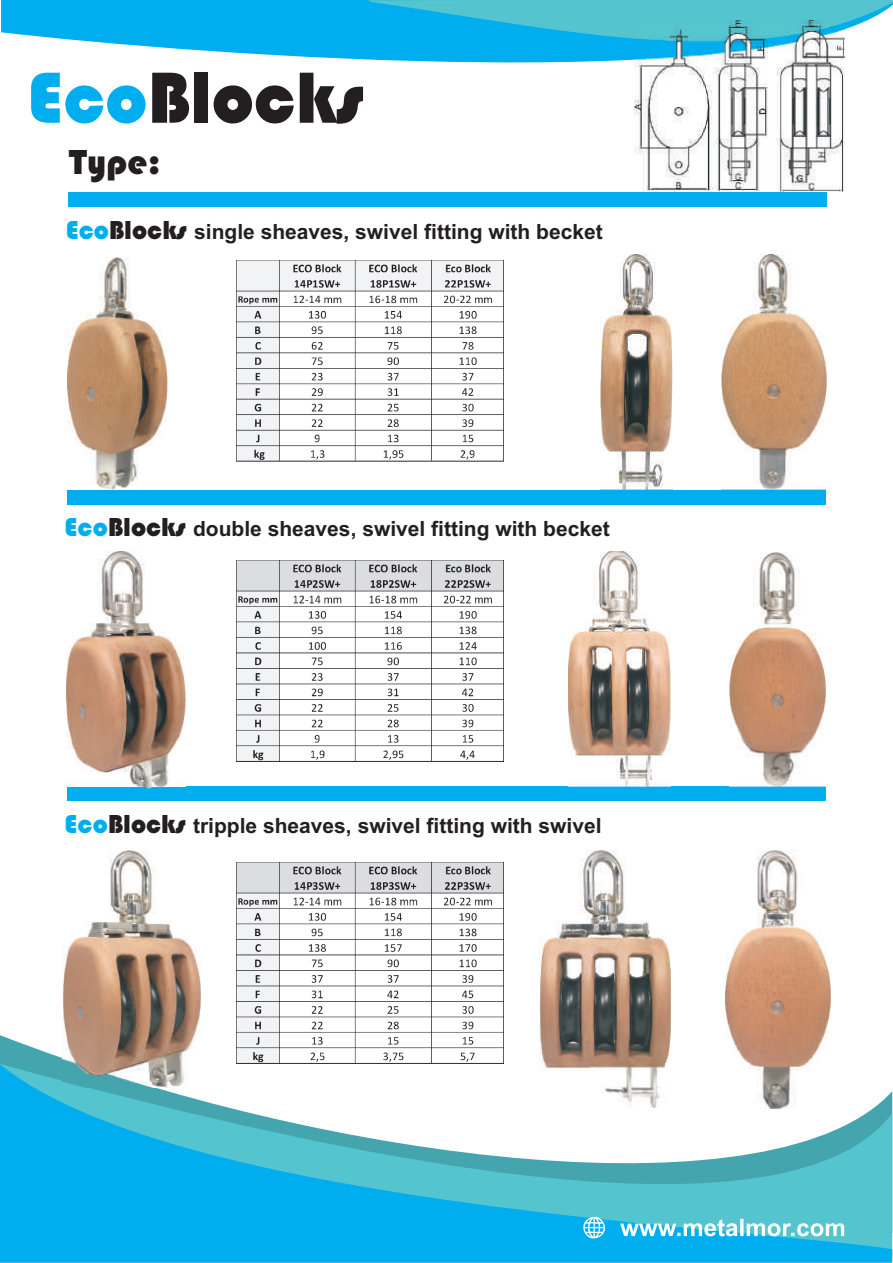
<style>
.page{position:relative;width:893px;height:1263px;background:#fff}
.page>*{position:absolute;margin:0;border:0;box-sizing:border-box;transform-origin:0 0}
.t1{font:75px "Bauhaus 93";color:#231f20}
.t2{font:36px "Bauhaus 93";color:#231f20}
.t3{font:700 21px "Arial";color:#231f20}
.s1{color:#00aeef}
.s2{font-family:"Bauhaus 93";font-weight:400;font-size:27px;color:#00aeef}
.s3{font-family:"Bauhaus 93";font-weight:400;font-size:27px}
</style>
<div class="page">
<svg style="left:0;top:1035px;width:726px;height:29px"></svg>
<svg style="left:0;top:1064px;width:893px;height:199px"></svg>
<div style="left:68px;top:192px;width:759px;height:15px;background:#00aeef"></div>
<svg style="left:1px;top:0;width:367px;height:60px;fill:#00aeef"></svg>
<svg style="left:368px;top:0;width:525px;height:69px"></svg>
<div style="left:67px;top:490px;width:759px;height:15px;background:#00aeef"></div>
<div style="left:67px;top:786px;width:759px;height:15px;background:#00aeef"></div>
<img style="left:67px;top:257px;width:100px;height:232px">
<img style="left:600px;top:255px;width:72px;height:235px">
<img style="left:721px;top:255px;width:105px;height:235px">
<img style="left:66px;top:551px;width:120px;height:237px">
<img style="left:569px;top:551px;width:101px;height:235px">
<img style="left:729px;top:553px;width:97px;height:233px">
<img style="left:62px;top:850px;width:138px;height:237px">
<img style="left:539px;top:850px;width:132px;height:258px">
<img style="left:726px;top:850px;width:104px;height:259px">
<img style="left:634px;top:20px;width:210px;height:171px">
<img style="left:236px;top:260px;width:267px;height:202px">
<img style="left:236px;top:561px;width:267px;height:201px">
<img style="left:236px;top:862px;width:267px;height:201px">
<svg style="left:620px;top:1219px;width:224px;height:17px"></svg>
<svg style="left:583px;top:1217px;width:22px;height:21px"></svg>
<h1 class="t1" style="left:27px;top:55px;width:338px"><span class="s1">Eco</span>Blocks</h1>
<h2 class="t2" style="left:69px;top:142px;width:94px">Type:</h2>
<p class="t3" style="left:66px;top:223px;width:538px"><span class="s2">Eco</span><span class="s3">Blocks</span> single sheaves, swivel fitting with becket</p>
<p class="t3" style="left:65px;top:521px;width:547px"><span class="s2">Eco</span><span class="s3">Blocks</span> double sheaves, swivel fitting with becket</p>
<p class="t3" style="left:65px;top:818px;width:538px"><span class="s2">Eco</span><span class="s3">Blocks</span> tripple sheaves, swivel fitting with swivel</p>
</div>
